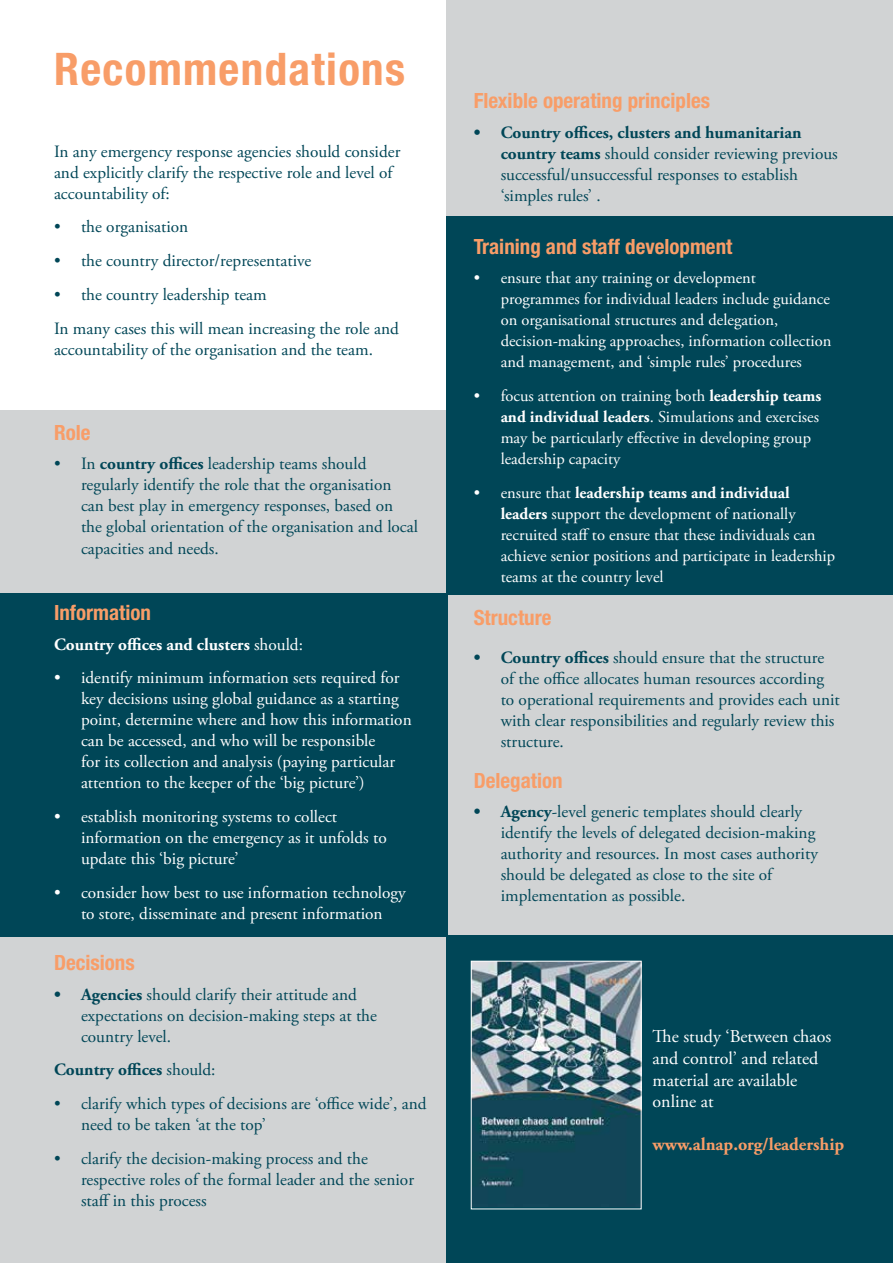
<style>
.page{position:relative;width:893px;height:1263px;background:#fff}
.page>*{position:absolute;margin:0;border:0;box-sizing:border-box;transform-origin:0 0}
.t1{font:700 condensed 45px "Helvetica Neue LT Std";letter-spacing:.03em;color:#f89d68}
.t2{font:700 condensed 21px "Helvetica Neue LT Std";color:#f89d68}
.t3{font:18px/21.6px "Adobe Garamond Pro";color:#fff}
.t4{font:700 18px "Adobe Garamond Pro";color:#f89d68}
.t5{font:17.25px/21px "Adobe Garamond Pro";color:#004657}
.t6{font:17.25px/21px "Adobe Garamond Pro";color:#fff}
.t7{font:700 17.25px "Adobe Garamond Pro";color:#fff}
.t8{font:700 17.25px "Adobe Garamond Pro";color:#004657}
.t9{font:16.5px/21px "Adobe Garamond Pro";color:#fff}
.s1{font-weight:700}
.s2{font-weight:400}
</style>
<div class="page">
<div style="left:0;top:932px;width:447px;height:331px;background:#d1d3d4"></div>
<div style="left:446px;top:0;width:447px;height:226px;background:#d1d3d4"></div>
<div style="left:446px;top:594px;width:447px;height:360px;background:#d1d3d4"></div>
<div style="left:0;top:410px;width:446px;height:184px;background:#d1d3d4"></div>
<div style="left:446px;top:216px;width:447px;height:378px;background:#004657"></div>
<div style="left:0;top:593px;width:447px;height:343px;background:#004657"></div>
<div style="left:447px;top:935px;width:446px;height:328px;background:#004657"></div>
<img style="left:473px;top:963px;width:166px;height:243px">
<div style="left:471px;top:961px;width:170px;height:248px;border:1px solid #fff"></div>
<h1 class="t1" style="left:54px;top:42px;width:353px">Recommendations</h1>
<p class="t5" style="left:54px;top:141px;width:348px">In any emergency response agencies should consider and explicitly clarify the respective role and level of accountability of:</p>
<p class="t5" style="left:54px;top:217px;width:136px">• the organisation</p>
<p class="t5" style="left:54px;top:251px;width:259px">• the country director/representative</p>
<p class="t5" style="left:54px;top:278px;width:346px;line-height:33.8px">• the country leadership team<br>In many cases this will mean increasing the role and</p>
<p class="t5" style="left:54px;top:339px;width:320px">accountability of the organisation and the team.</p>
<p class="t2" style="left:54px;top:419px;width:38px">Role</p>
<p class="t5" style="left:81px;top:454px;width:339px;text-indent:-27px">• In <span class="s1">country offices</span> leadership teams should regularly identify the role that the organisation can best play in emergency responses, based on the global orientation of the organisation and local capacities and needs.</p>
<p class="t2" style="left:54px;top:600px;width:99px">Information</p>
<p class="t7" style="left:54px;top:634px;width:251px">Country offices and clusters <span class="s2">should:</span></p>
<p class="t6" style="left:81px;top:668px;width:332px;text-indent:-27px">• identify minimum information sets required for key decisions using global guidance as a starting point, determine where and how this information can be accessed, and who will be responsible<br>for its collection and analysis (paying particular attention to the keeper of the ‘big picture’)</p>
<p class="t6" style="left:81px;top:807px;width:307px;text-indent:-27px">• establish monitoring systems to collect information on the emergency as it unfolds to update this ‘big picture’</p>
<p class="t6" style="left:54px;top:882px;width:353px;text-align:center">• consider how best to use information technology to store, disseminate and present information</p>
<p class="t2" style="left:54px;top:950px;width:82px">Decisions</p>
<p class="t5" style="left:81px;top:984px;width:298px;text-indent:-27px"><span class="s1">• Agencies</span> should clarify their attitude and expectations on decision-making steps at the country level.</p>
<p class="t8" style="left:54px;top:1060px;width:163px">Country offices <span class="s2">should:</span></p>
<p class="t5" style="left:81px;top:1094px;width:347px;text-indent:-27px">• clarify which types of decisions are ‘office wide’, and need to be taken ‘at the top’</p>
<p class="t5" style="left:81px;top:1148px;width:335px;text-indent:-27px">• clarify the decision-making process and the respective roles of the formal leader and the senior staff in this process</p>
<p class="t2" style="left:474px;top:88px;width:238px">Flexible operating principles</p>
<p class="t5" style="left:501px;top:122px;width:339px;text-indent:-27px"><span class="s1">• Country offices, clusters and humanitarian country teams</span> should consider reviewing previous successful/unsuccessful responses to establish ‘simples rules’ .</p>
<p class="t2" style="left:474px;top:233px;width:260px">Training and staff development</p>
<p class="t9" style="left:501px;top:268px;width:332px;text-indent:-27px">• ensure that any training or development programmes for individual leaders include guidance on organisational structures and delegation, decision-making approaches, information collection and management, and ‘simple rules’ procedures</p>
<p class="t9" style="left:501px;top:386px;width:322px;text-indent:-27px">• focus attention on training both <span class="s1">leadership teams and individual leaders</span>. Simulations and exercises may be particularly effective in developing group leadership capacity</p>
<p class="t9" style="left:501px;top:482px;width:336px;text-indent:-27px">• ensure that <span class="s1">leadership teams and individual leaders</span> support the development of nationally recruited staff to ensure that these individuals can achieve senior positions and participate in leadership teams at the country level</p>
<p class="t2" style="left:474px;top:604px;width:79px">Structure</p>
<p class="t5" style="left:501px;top:647px;width:341px;text-indent:-27px"><span class="s1">• Country offices</span> should ensure that the structure of the office allocates human resources according to operational requirements and provides each unit with clear responsibilities and regularly review this structure.</p>
<p class="t2" style="left:474px;top:767px;width:90px">Delegation</p>
<p class="t5" style="left:501px;top:802px;width:319px;text-indent:-27px"><span class="s1">• Agency</span>-level generic templates should clearly identify the levels of delegated decision-making authority and resources. In most cases authority should be delegated as close to the site of implementation as possible.</p>
<p class="t3" style="left:652px;top:1026px;width:180px">The study ‘Between chaos and control’ and related material are available online at</p>
<p class="t4" style="left:652px;top:1134px;width:193px">www.alnap.org/leadership</p>
</div>
